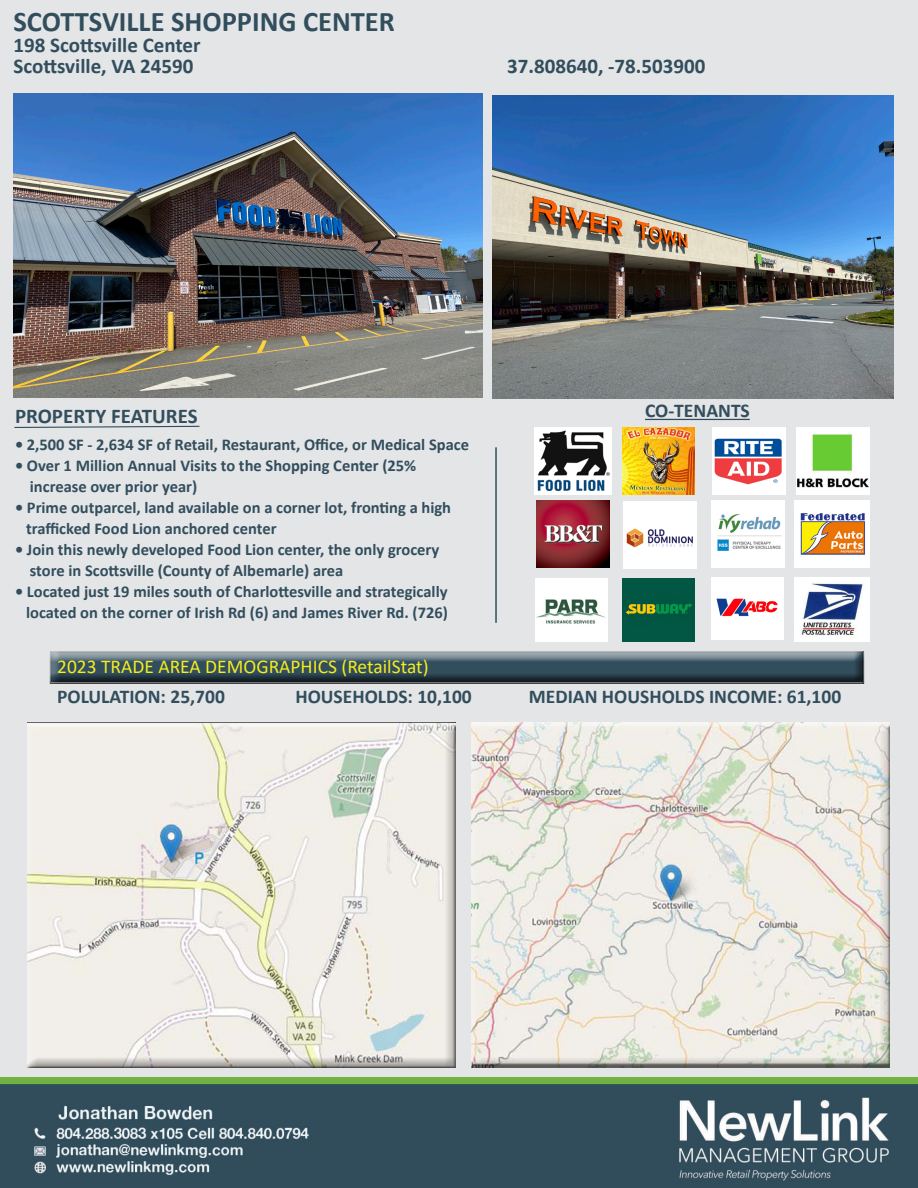
<style>
.page{position:relative;width:918px;height:1188px;background:#e4e5e7}
.page>*{position:absolute;margin:0;border:0;box-sizing:border-box;transform-origin:0 0}
.t1{font:700 28.5px "Calibri";color:#324e5d}
.t2{font:700 21px "Calibri";color:#324e5d}
.t3{font:700 19.5px "Calibri";color:#324e5d}
.t4{font:19.5px "Calibri";color:#f4ec1f}
.t5{font:700 16.5px/21px "Calibri";color:#324e5d}
</style>
<div class="page">
<hr style="left:645px;top:419px;width:105px;height:1px;background:#324e5d">
<svg style="left:13px;top:425px;width:188px;height:4px"></svg>
<hr style="left:495px;top:447px;width:2px;height:176px;background:#324e5d">
<img style="left:0;top:1078px;width:918px;height:109px">
<img style="left:794px;top:577px;width:76px;height:64px">
<img style="left:711px;top:577px;width:73px;height:63px">
<img style="left:622px;top:579px;width:73px;height:62px">
<img style="left:535px;top:579px;width:72px;height:62px">
<img style="left:795px;top:500px;width:75px;height:67px">
<img style="left:623px;top:501px;width:73px;height:68px">
<img style="left:535px;top:427px;width:76px;height:68px">
<img style="left:14px;top:94px;width:468px;height:303px">
<img style="left:493px;top:95px;width:401px;height:304px">
<img style="left:712px;top:427px;width:73px;height:67px">
<div style="left:39px;top:645px;width:827px;height:40px;background:#e4e5e7"></div>
<div style="left:43px;top:651px;width:823px;height:34px;background:#231f20;opacity:.75"></div>
<div style="left:470px;top:723px;width:422px;height:345px;background:#231f20;opacity:.5"></div>
<div style="left:26px;top:723px;width:432px;height:345px;background:#231f20;opacity:.5"></div>
<img style="left:711px;top:500px;width:73px;height:68px">
<img style="left:537px;top:500px;width:73px;height:68px">
<img style="left:622px;top:427px;width:73px;height:67px">
<img style="left:797px;top:427px;width:73px;height:68px">
<p class="t1" style="left:14px;top:2px;width:383px">SCOTTSVILLE SHOPPING CENTER</p>
<p class="t2" style="left:14px;top:30px;width:188px">198 Scottsville Center</p>
<p class="t2" style="left:14px;top:51px;width:181px">Scottsville, VA 24590</p>
<p class="t2" style="left:507px;top:51px;width:200px">37.808640, -78.503900</p>
<p class="t2" style="left:15px;top:401px;width:184px">PROPERTY FEATURES</p>
<p class="t3" style="left:645px;top:397px;width:106px">CO-TENANTS</p>
<p class="t5" style="left:15px;top:434px;width:456px">• 2,500 SF - 2,634 SF of Retail, Restaurant, Office, or Medical Space</p>
<p class="t5" style="left:30px;top:455px;width:388px;text-indent:-15px">• Over 1 Million Annual Visits to the Shopping Center (25% increase over prior year)</p>
<p class="t5" style="left:26px;top:497px;width:426px;text-indent:-11px">• Prime outparcel, land available on a corner lot, fronting a high trafficked Food Lion anchored center</p>
<p class="t5" style="left:30px;top:539px;width:411px;text-indent:-15px">• Join this newly developed Food Lion center, the only grocery store in Scottsville (County of Albemarle) area</p>
<p class="t5" style="left:15px;top:581px;width:435px;text-align:right">• Located just 19 miles south of Charlottesville and strategically located on the corner of Irish Rd (6) and James River Rd. (726)</p>
<p class="t4" style="left:57px;top:653px;width:373px">2023 TRADE AREA DEMOGRAPHICS (RetailStat)</p>
<p class="t3" style="left:57px;top:683px;width:169px">POLULATION: 25,700</p>
<p class="t3" style="left:295px;top:683px;width:178px">HOUSEHOLDS: 10,100</p>
<p class="t3" style="left:529px;top:683px;width:314px">MEDIAN HOUSHOLDS INCOME: 61,100</p>
</div>
